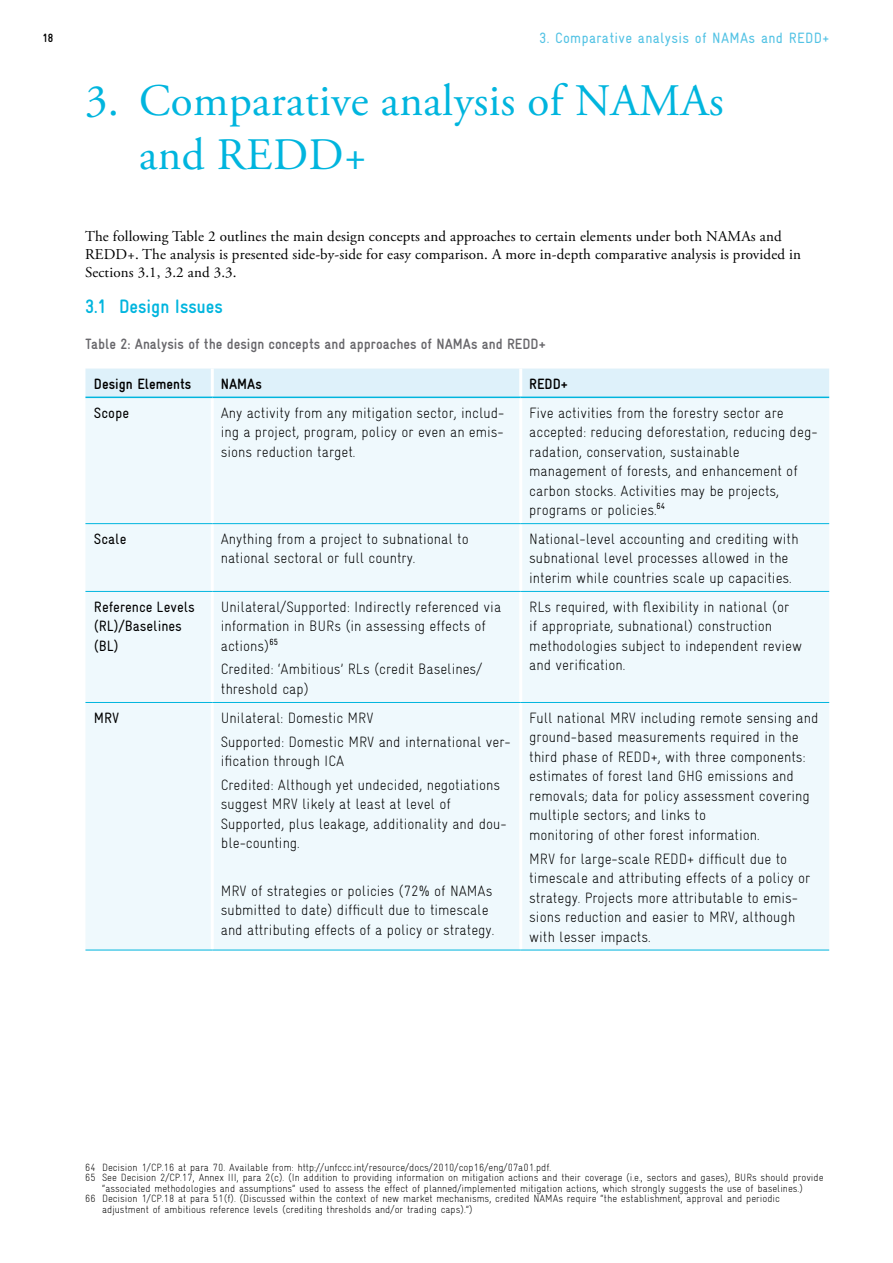
<style>
.page{position:relative;width:893px;height:1263px;background:#fff}
.page>*{position:absolute;margin:0;border:0;box-sizing:border-box;transform-origin:0 0}
.t1{font:45px/54px "Adobe Garamond Pro";letter-spacing:.01em;color:#00b5de}
.t2{font:700 condensed 19.5px "Gravur";color:#00b5de}
.t3{font:300 condensed 15px/19.5px "Gravur";color:#000}
.t4{font:15px/18px "Adobe Garamond Pro";letter-spacing:.01em;color:#000}
.t5{font:700 condensed 15px "Gravur";color:#68676b}
.t6{font:condensed 15px/19.5px "Gravur";color:#000}
.t7{font:condensed 15px "Gravur";letter-spacing:.02em;color:#52c2e4}
.t8{font:700 condensed 15px "Gravur";color:#000}
.t9{font:700 condensed 12px "Gravur";color:#000}
.t10{font:300 condensed 10.5px "Gravur";color:#000}
</style>
<div class="page">
<div style="left:85px;top:369px;width:744px;height:28px;background:#def1fa"></div>
<div style="left:85px;top:398px;width:744px;height:552px;background:#eff9fd"></div>
<hr style="left:211px;top:369px;width:3px;height:28px;background:#fff">
<hr style="left:519px;top:369px;width:3px;height:28px;background:#fff">
<hr style="left:211px;top:398px;width:3px;height:125px;background:#fff">
<hr style="left:519px;top:398px;width:3px;height:125px;background:#fff">
<hr style="left:211px;top:524px;width:3px;height:67px;background:#fff">
<hr style="left:519px;top:524px;width:3px;height:67px;background:#fff">
<hr style="left:211px;top:592px;width:3px;height:110px;background:#fff">
<hr style="left:519px;top:592px;width:3px;height:110px;background:#fff">
<hr style="left:211px;top:703px;width:3px;height:247px;background:#fff">
<hr style="left:519px;top:703px;width:3px;height:247px;background:#fff">
<hr style="left:85px;top:523px;width:127px;height:1px;background:#00b5de">
<hr style="left:212px;top:523px;width:309px;height:1px;background:#00b5de">
<hr style="left:521px;top:523px;width:308px;height:1px;background:#00b5de">
<hr style="left:85px;top:591px;width:127px;height:1px;background:#00b5de">
<hr style="left:212px;top:591px;width:309px;height:1px;background:#00b5de">
<hr style="left:521px;top:591px;width:308px;height:1px;background:#00b5de">
<hr style="left:85px;top:702px;width:127px;height:1px;background:#00b5de">
<hr style="left:212px;top:702px;width:309px;height:1px;background:#00b5de">
<hr style="left:521px;top:702px;width:308px;height:1px;background:#00b5de">
<hr style="left:85px;top:950px;width:127px;height:1px;background:#00b5de">
<hr style="left:212px;top:950px;width:309px;height:1px;background:#00b5de">
<hr style="left:521px;top:950px;width:308px;height:1px;background:#00b5de">
<hr style="left:85px;top:397px;width:127px;height:1px;background:#00b5de">
<hr style="left:212px;top:397px;width:309px;height:1px;background:#00b5de">
<hr style="left:521px;top:397px;width:308px;height:1px;background:#00b5de">
<p class="t9" style="left:43px;top:32px;width:12px">18</p>
<p class="t7" style="left:539px;top:29px;width:291px">3. Comparative analysis of NAMAs and REDD+</p>
<h1 class="t1" style="left:139px;top:75px;width:586px;text-indent:-54px">3. Comparative analysis of NAMAs and REDD+</h1>
<p class="t4" style="left:85px;top:227px;width:717px">The following Table 2 outlines the main design concepts and approaches to certain elements under both NAMAs and<br>REDD+. The analysis is presented side-by-side for easy comparison. A more in-depth comparative analysis is provided in<br>Sections 3.1, 3.2 and 3.3.</p>
<h2 class="t2" style="left:85px;top:295px;width:139px">3.1 Design Issues</h2>
<p class="t5" style="left:85px;top:335px;width:462px">Table 2: Analysis of the design concepts and approaches of NAMAs and REDD+</p>
<p class="t8" style="left:94px;top:375px;width:99px">Design Elements</p>
<p class="t8" style="left:221px;top:375px;width:43px">NAMAs</p>
<p class="t8" style="left:529px;top:375px;width:40px">REDD+</p>
<p class="t6" style="left:94px;top:403px;width:37px">Scope</p>
<p class="t3" style="left:221px;top:403px;width:285px;text-align:justify">Any activity from any mitigation sector, includ&shy;ing a project, program, policy or even an emis&shy;sions reduction target.</p>
<p class="t3" style="left:529px;top:403px;width:290px">Five activities from the forestry sector are accepted: reducing deforestation, reducing deg&shy;radation, conservation, sustainable management of forests, and enhancement of carbon stocks. Activities may be projects, programs or policies.<sup>64</sup></p>
<p class="t6" style="left:94px;top:529px;width:34px">Scale</p>
<p class="t3" style="left:221px;top:529px;width:249px">Anything from a project to subnational to national sectoral or full country.</p>
<p class="t3" style="left:529px;top:529px;width:271px">National-level accounting and crediting with subnational level processes allowed in the interim while countries scale up capacities.</p>
<p class="t6" style="left:94px;top:597px;width:102px">Reference Levels (RL)/Baselines (BL)</p>
<p class="t3" style="left:221px;top:597px;width:282px">Unilateral/Supported: Indirectly referenced via information in BURs (in assessing effects of actions)<sup>65</sup></p>
<p class="t3" style="left:221px;top:660px;width:263px">Credited: ‘Ambitious’ RLs (credit Baselines/ threshold cap)</p>
<p class="t3" style="left:529px;top:597px;width:274px">RLs required, with flexibility in national (or<br>if appropriate, subnational) construction methodologies subject to independent review and verification.</p>
<p class="t6" style="left:94px;top:708px;width:27px">MRV</p>
<p class="t3" style="left:221px;top:706px;width:291px;line-height:23.7px">Unilateral: Domestic MRV<br>Supported: Domestic MRV and international ver-</p>
<p class="t3" style="left:221px;top:749px;width:281px;line-height:23.7px">ification through ICA<br>Credited: Although yet undecided, negotiations</p>
<p class="t3" style="left:221px;top:794px;width:287px">suggest MRV likely at least at level of<br>Supported, plus leakage, additionality and dou&shy;ble-counting.</p>
<p class="t3" style="left:221px;top:881px;width:275px">MRV of strategies or policies (72% of NAMAs submitted to date) difficult due to timescale and attributing effects of a policy or strategy.</p>
<p class="t3" style="left:529px;top:708px;width:291px">Full national MRV including remote sensing and ground-based measurements required in the third phase of REDD+, with three components: estimates of forest land GHG emissions and removals; data for policy assessment covering multiple sectors; and links to<br>monitoring of other forest information.</p>
<p class="t3" style="left:529px;top:849px;width:283px">MRV for large-scale REDD+ difficult due to timescale and attributing effects of a policy or strategy. Projects more attributable to emis&shy;sions reduction and easier to MRV, although with lesser impacts.</p>
<p class="t10" style="left:85px;top:1161px;width:468px">64 Decision 1/CP.16 at para 70. Available from: http://unfccc.int/resource/docs/2010/cop16/eng/07a01.pdf.</p>
<p class="t10" style="left:85px;top:1172px;width:740px">65 See Decision 2/CP.17, Annex III, para 2(c). (In addition to providing information on mitigation actions and their coverage (i.e., sectors and gases), BURs should provide</p>
<p class="t10" style="left:102px;top:1182px;width:702px">“associated methodologies and assumptions” used to assess the effect of planned/implemented mitigation actions, which strongly suggests the use of baselines.)</p>
<p class="t10" style="left:85px;top:1193px;width:696px">66 Decision 1/CP.18 at para 51(f). (Discussed within the context of new market mechanisms, credited NAMAs require “the establishment, approval and periodic</p>
<p class="t10" style="left:102px;top:1203px;width:372px">adjustment of ambitious reference levels (crediting thresholds and/or trading caps).”)</p>
</div>
